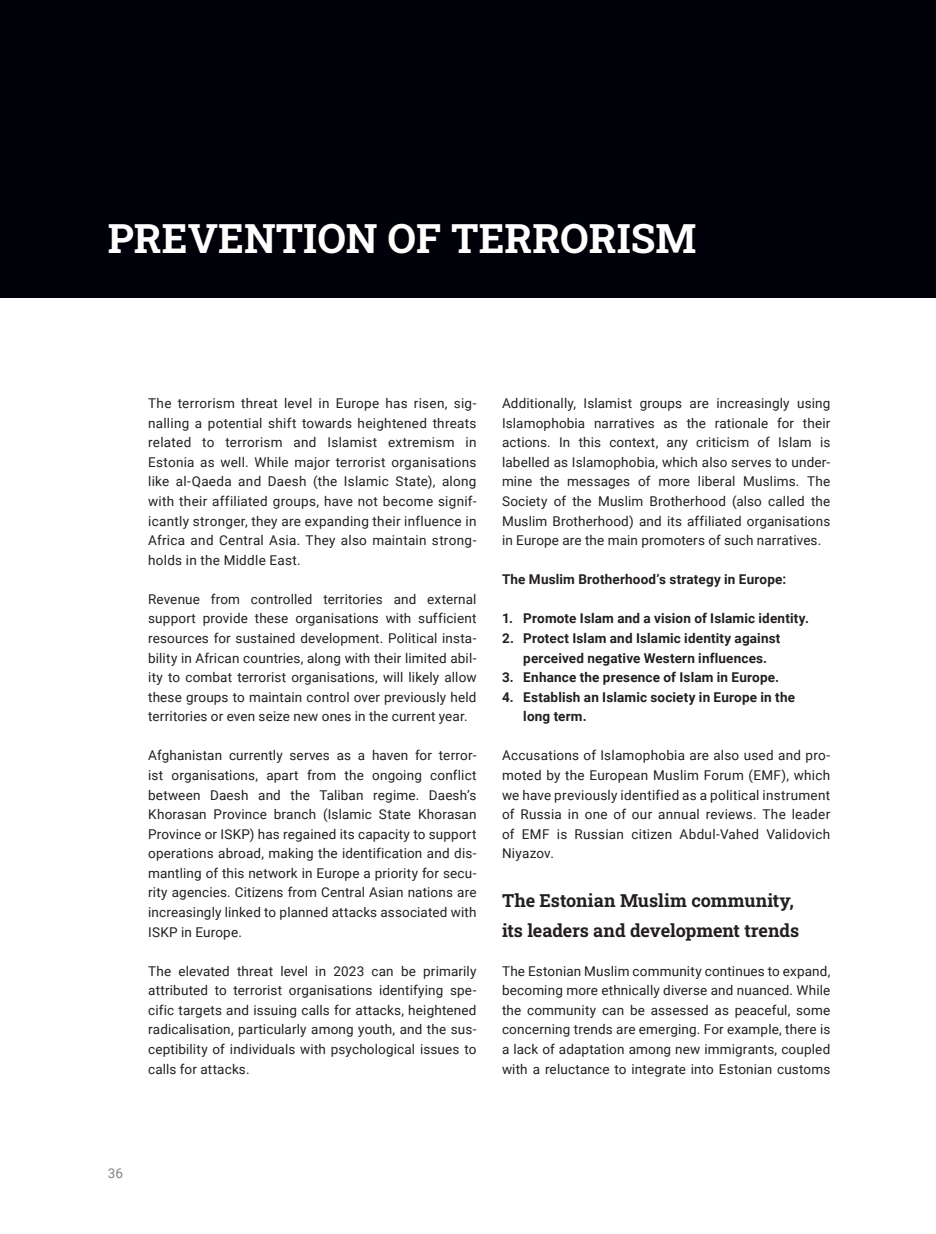
<style>
.page{position:relative;width:936px;height:1234px;background:#fff}
.page>*{position:absolute;margin:0;border:0;box-sizing:border-box;transform-origin:0 0}
.pohipealkiri{font:40.5px "Roboto Slab";color:#fff}
.body{font:18px "Roboto Slab";letter-spacing:-.005em;color:#231f20}
.body-2{font:13.5px/19.5px "Roboto";letter-spacing:.015em;color:#231f20;text-align:justify}
.body-3{font:700 13.5px/19.5px "Roboto";letter-spacing:.015em;color:#231f20;text-align:center}
.t1{font:13.5px "Roboto";color:#808285}
</style>
<div class="page">
<div style="left:0;top:0;width:935px;height:298px;background:#010209"></div>
<p class="pohipealkiri" style="left:108px;top:211px;width:590px">PREVENTION OF TERRORISM</p>
<p class="body-2" style="left:148px;top:393px;width:330px">The terrorism threat level in Europe has risen, sig&shy;nalling a potential shift towards heightened threats related to terrorism and Islamist extremism in Estonia as well. While major terrorist organisations like al-Qaeda and Daesh (the Islamic State), along with their affiliated groups, have not become signif&shy;icantly stronger, they are expanding their influence in Africa and Central Asia. They also maintain strong&shy;holds in the Middle East.</p>
<p class="body-2" style="left:148px;top:588px;width:330px">Revenue from controlled territories and external support provide these organisations with sufficient resources for sustained development. Political insta&shy;bility in African countries, along with their limited abil&shy;ity to combat terrorist organisations, will likely allow these groups to maintain control over previously held territories or even seize new ones in the current year.</p>
<p class="body-2" style="left:148px;top:745px;width:330px">Afghanistan currently serves as a haven for terror&shy;ist organisations, apart from the ongoing conflict between Daesh and the Taliban regime. Daesh’s Khorasan Province branch (Islamic State Khorasan Province or ISKP) has regained its capacity to support operations abroad, making the identification and dis&shy;mantling of this network in Europe a priority for secu&shy;rity agencies. Citizens from Central Asian nations are increasingly linked to planned attacks associated with ISKP in Europe.</p>
<p class="body-2" style="left:148px;top:960px;width:330px">The elevated threat level in 2023 can be primarily attributed to terrorist organisations identifying spe&shy;cific targets and issuing calls for attacks, heightened radicalisation, particularly among youth, and the sus&shy;ceptibility of individuals with psychological issues to calls for attacks.</p>
<p class="body-2" style="left:502px;top:393px;width:330px">Additionally, Islamist groups are increasingly using Islamophobia narratives as the rationale for their actions. In this context, any criticism of Islam is labelled as Islamophobia, which also serves to under&shy;mine the messages of more liberal Muslims. The Society of the Muslim Brotherhood (also called the Muslim Brotherhood) and its affiliated organisations in Europe are the main promoters of such narratives.</p>
<p class="body-3" style="left:502px;top:569px;width:286px">The Muslim Brotherhood’s strategy in Europe:</p>
<p class="body-3" style="left:502px;top:608px;width:308px">1. Promote Islam and a vision of Islamic identity.</p>
<p class="body-3" style="left:502px;top:627px;width:280px">2. Protect Islam and Islamic identity against perceived negative Western influences.</p>
<p class="body-3" style="left:502px;top:667px;width:278px">3. Enhance the presence of Islam in Europe.</p>
<p class="body-3" style="left:523px;top:686px;width:273px;text-align:left;text-indent:-21px">4. Establish an Islamic society in Europe in the long term.</p>
<p class="body-2" style="left:502px;top:745px;width:330px">Accusations of Islamophobia are also used and pro&shy;moted by the European Muslim Forum (EMF), which we have previously identified as a political instrument of Russia in one of our annual reviews. The leader of EMF is Russian citizen Abdul-Vahed Validovich Niyazov.</p>
<p class="body" style="left:502px;top:888px;width:293px">The Estonian Muslim community,</p>
<p class="body" style="left:502px;top:917px;width:299px">its leaders and development trends</p>
<p class="body-2" style="left:502px;top:960px;width:330px">The Estonian Muslim community continues to expand, becoming more ethnically diverse and nuanced. While the community can be assessed as peaceful, some concerning trends are emerging. For example, there is a lack of adaptation among new immigrants, coupled with a reluctance to integrate into Estonian customs</p>
<p class="t1" style="left:108px;top:1163px;width:17px">36</p>
</div>
